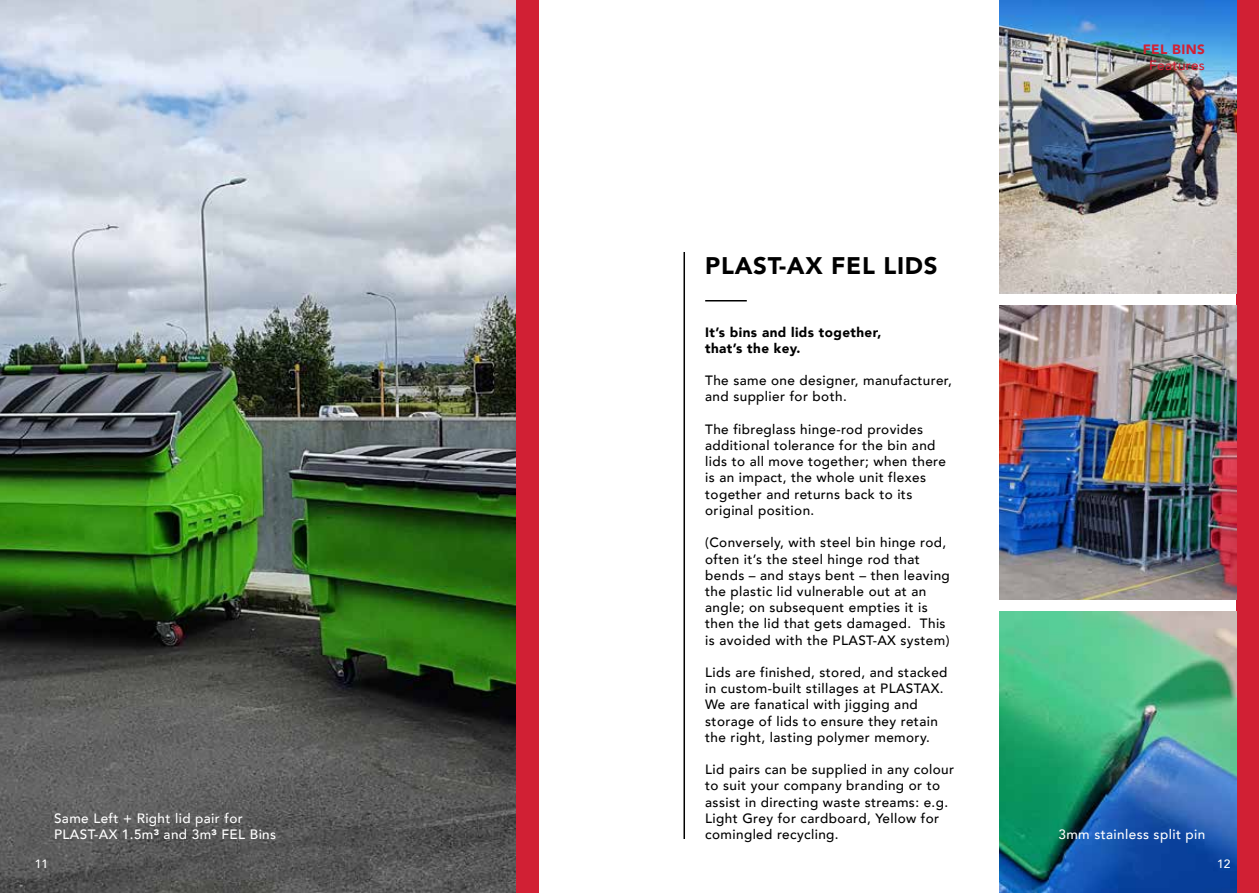
<style>
.page{position:relative;width:1259px;height:893px;background:#fff}
.page>*{position:absolute;margin:0;border:0;box-sizing:border-box;transform-origin:0 0}
.t1{font:900 24px "Avenir";letter-spacing:.03em;color:#000}
.t2{font:500 13.5px/16.2px "Avenir";letter-spacing:.03em;color:#000}
.t3{font:500 13.5px/16.2px "Avenir";letter-spacing:.03em;color:#fff}
.t4{font:900 13.5px/16.2px "Avenir";letter-spacing:.03em;color:#000}
.t5{font:500 13.5px "Avenir";letter-spacing:.03em;color:#d12034}
.t6{font:900 13.5px "Avenir";letter-spacing:.03em;color:#d12034}
.t7{font:500 12px "Avenir";color:#fff}
.s1{font-weight:900}
</style>
<div class="page">
<img style="left:0;top:0;width:516px;height:893px">
<div style="left:516px;top:0;width:23px;height:893px;background:#d12034"></div>
<hr style="left:705px;top:300px;width:42px;height:1px;background:#000">
<hr style="left:683px;top:252px;width:2px;height:587px;background:#000">
<div style="left:1236px;top:0;width:23px;height:893px;background:#d12034"></div>
<img style="left:999px;top:0;width:237px;height:293px">
<img style="left:999px;top:305px;width:237px;height:295px">
<img style="left:999px;top:612px;width:237px;height:281px">
<p class="t3" style="left:54px;top:809px;width:224px">Same Left + Right lid pair for<br>PLAST-AX 1.5m<span class="s1">³</span> and 3m<span class="s1">³</span> FEL Bins</p>
<h1 class="t1" style="left:705px;top:246px;width:234px">PLAST-AX FEL LIDS</h1>
<p class="t4" style="left:705px;top:324px;width:178px">It’s bins and lids together, that’s the key.</p>
<p class="t2" style="left:705px;top:372px;width:248px">The same one designer, manufacturer, and supplier for both.</p>
<p class="t2" style="left:705px;top:420px;width:242px">The fibreglass hinge-rod provides additional tolerance for the bin and lids to all move together; when there is an impact, the whole unit flexes together and returns back to its original position.</p>
<p class="t2" style="left:705px;top:534px;width:246px">(Conversely, with steel bin hinge rod, often it’s the steel hinge rod that bends – and stays bent – then leaving the plastic lid vulnerable out at an angle; on subsequent empties it is then the lid that gets damaged. This is avoided with the PLAST-AX system)</p>
<p class="t2" style="left:705px;top:663px;width:244px">Lids are finished, stored, and stacked in custom-built stillages at PLASTAX.<br>We are fanatical with jigging and storage of lids to ensure they retain the right, lasting polymer memory.</p>
<p class="t2" style="left:705px;top:761px;width:250px">Lid pairs can be supplied in any colour to suit your company branding or to assist in directing waste streams: e.g.<br>Light Grey for cardboard, Yellow for comingled recycling.</p>
<p class="t6" style="left:1142px;top:38px;width:64px">FEL BINS</p>
<p class="t5" style="left:1149px;top:54px;width:57px">Features</p>
<p class="t3" style="left:1058px;top:825px;width:148px">3mm stainless split pin</p>
<p class="t7" style="left:35px;top:854px;width:15px">11</p>
<p class="t7" style="left:1217px;top:854px;width:15px">12</p>
</div>
